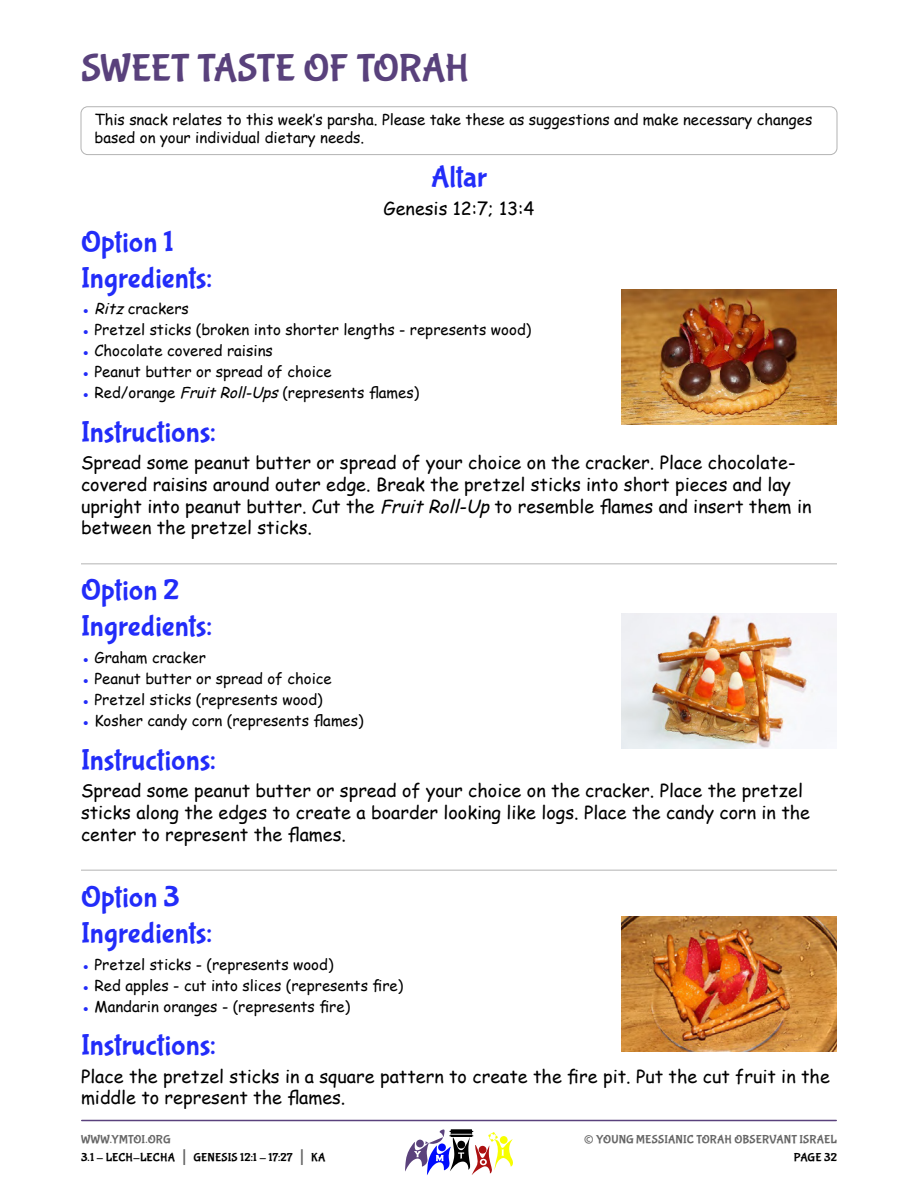
<style>
.page{position:relative;width:918px;height:1188px;background:#fff}
.page>*{position:absolute;margin:0;border:0;box-sizing:border-box;transform-origin:0 0}
.Heading{font:39px "Bubblegum Sans";letter-spacing:-.01em;color:#59417c}
.Sub_Heading{font:30px "Bubblegum Sans";letter-spacing:.005em;color:#222cf9}
.Sub_Heading_Center{font:30px "Bubblegum Sans";color:#222cf9}
.t1{font:27px "Bubblegum Sans";color:#666}
.Body_Text{font:18px/21.6px "Comic Sans MS";color:#000}
.Body_Text_-_Center{font:18px "Comic Sans MS";color:#000}
.Body_Text_-_Instruct{font:15px/18px "Comic Sans MS";color:#000}
.t2{font:12px/18px "Bubblegum Sans";letter-spacing:.01em;color:#000}
.t3{font:12px "Bubblegum Sans";letter-spacing:.01em;color:#666}
.s1{color:#222cf9}
.s2{font-style:italic}
.s3{color:#666}
.s4{font-size:21px;color:#666}
</style>
<div class="page">
<hr style="left:82px;top:1120px;width:754px;height:1px;background:#59417c">
<svg style="left:405px;top:1129px;width:108px;height:46px"></svg>
<div style="left:81px;top:106px;width:756px;height:49px;border:1px solid #b3b3b3;border-radius:7px"></div>
<hr style="left:81px;top:563px;width:756px;height:1px;background:#b3b3b3">
<hr style="left:81px;top:870px;width:756px;height:1px;background:#b3b3b3">
<img style="left:621px;top:289px;width:216px;height:135px">
<img style="left:621px;top:614px;width:216px;height:135px">
<img style="left:621px;top:917px;width:216px;height:135px">
<p class="Heading" style="left:81px;top:47px;width:390px">SWEET TASTE OF TORAH</p>
<p class="Body_Text_-_Instruct" style="left:94px;top:111px;width:719px">This snack relates to this week’s parsha. Please take these as suggestions and make necessary changes based on your individual dietary needs.</p>
<p class="Sub_Heading_Center" style="left:431px;top:161px;width:57px">Altar</p>
<p class="Body_Text_-_Center" style="left:384px;top:195px;width:152px">Genesis 12:7; 13:4</p>
<p class="Sub_Heading" style="left:81px;top:225px;width:94px">Option 1</p>
<p class="Sub_Heading" style="left:81px;top:261px;width:133px">Ingredients:</p>
<p class="Body_Text_-_Instruct" style="left:81px;top:299px;width:109px"><span class="s1">●</span> <span class="s2">Ritz</span>crackers</p>
<p class="Body_Text_-_Instruct" style="left:81px;top:320px;width:452px"><span class="s1">●</span> Pretzel sticks (broken into shorter lengths - represents wood)</p>
<p class="Body_Text_-_Instruct" style="left:81px;top:341px;width:193px"><span class="s1">●</span> Chocolate covered raisins</p>
<p class="Body_Text_-_Instruct" style="left:81px;top:362px;width:252px"><span class="s1">●</span> Peanut butter or spread of choice</p>
<p class="Body_Text_-_Instruct" style="left:81px;top:383px;width:340px"><span class="s1">●</span> Red/orange <span class="s2">FruitRoll-Ups</span>(represents flames)</p>
<p class="Sub_Heading" style="left:81px;top:416px;width:136px">Instructions:</p>
<p class="Body_Text" style="left:81px;top:452px;width:732px">Spread some peanut butter or spread of your choice on the cracker. Place chocolate&shy;covered raisins around outer edge. Break the pretzel sticks into short pieces and lay upright into peanut butter. Cut the <span class="s2">FruitRoll-Up</span>to resemble flames and insert them in between the pretzel sticks.</p>
<p class="Sub_Heading" style="left:81px;top:574px;width:100px">Option 2</p>
<p class="Sub_Heading" style="left:81px;top:610px;width:133px">Ingredients:</p>
<p class="Body_Text_-_Instruct" style="left:81px;top:648px;width:126px"><span class="s1">●</span> Graham cracker</p>
<p class="Body_Text_-_Instruct" style="left:81px;top:669px;width:252px"><span class="s1">●</span> Peanut butter or spread of choice</p>
<p class="Body_Text_-_Instruct" style="left:81px;top:690px;width:243px"><span class="s1">●</span> Pretzel sticks (represents wood)</p>
<p class="Body_Text_-_Instruct" style="left:81px;top:711px;width:284px"><span class="s1">●</span> Kosher candy corn (represents flames)</p>
<p class="Sub_Heading" style="left:81px;top:743px;width:136px">Instructions:</p>
<p class="Body_Text" style="left:81px;top:779px;width:731px">Spread some peanut butter or spread of your choice on the cracker. Place the pretzel sticks along the edges to create a boarder looking like logs. Place the candy corn in the center to represent the flames.</p>
<p class="Sub_Heading" style="left:81px;top:880px;width:100px">Option 3</p>
<p class="Sub_Heading" style="left:81px;top:916px;width:133px">Ingredients:</p>
<p class="Body_Text_-_Instruct" style="left:81px;top:955px;width:254px"><span class="s1">●</span> Pretzel sticks - (represents wood)</p>
<p class="Body_Text_-_Instruct" style="left:81px;top:976px;width:324px"><span class="s1">●</span> Red apples - cut into slices (represents fire)</p>
<p class="Body_Text_-_Instruct" style="left:81px;top:997px;width:271px"><span class="s1">●</span> Mandarin oranges - (represents fire)</p>
<p class="Sub_Heading" style="left:81px;top:1029px;width:136px">Instructions:</p>
<p class="Body_Text" style="left:81px;top:1065px;width:750px">Place the pretzel sticks in a square pattern to create the fire pit. Put the cut fruit in the middle to represent the flames.</p>
<p class="t2" style="left:81px;top:1131px;width:246px"><span class="s3">WWW.YMTOI.ORG<br></span>3.1 - LECH-LECHA <span class="s4">|</span> GENESIS 12:1 - 17:27 <span class="s4">|</span> KA</p>
<h3 class="t1" style="left:584px;top:1124px;width:12px">©</h3>
<p class="t3" style="left:596px;top:1133px;width:242px">YOUNG MESSIANIC TORAH OBSERVANT ISRAEL</p>
<p class="t2" style="left:794px;top:1149px;width:45px">PAGE 32</p>
</div>
